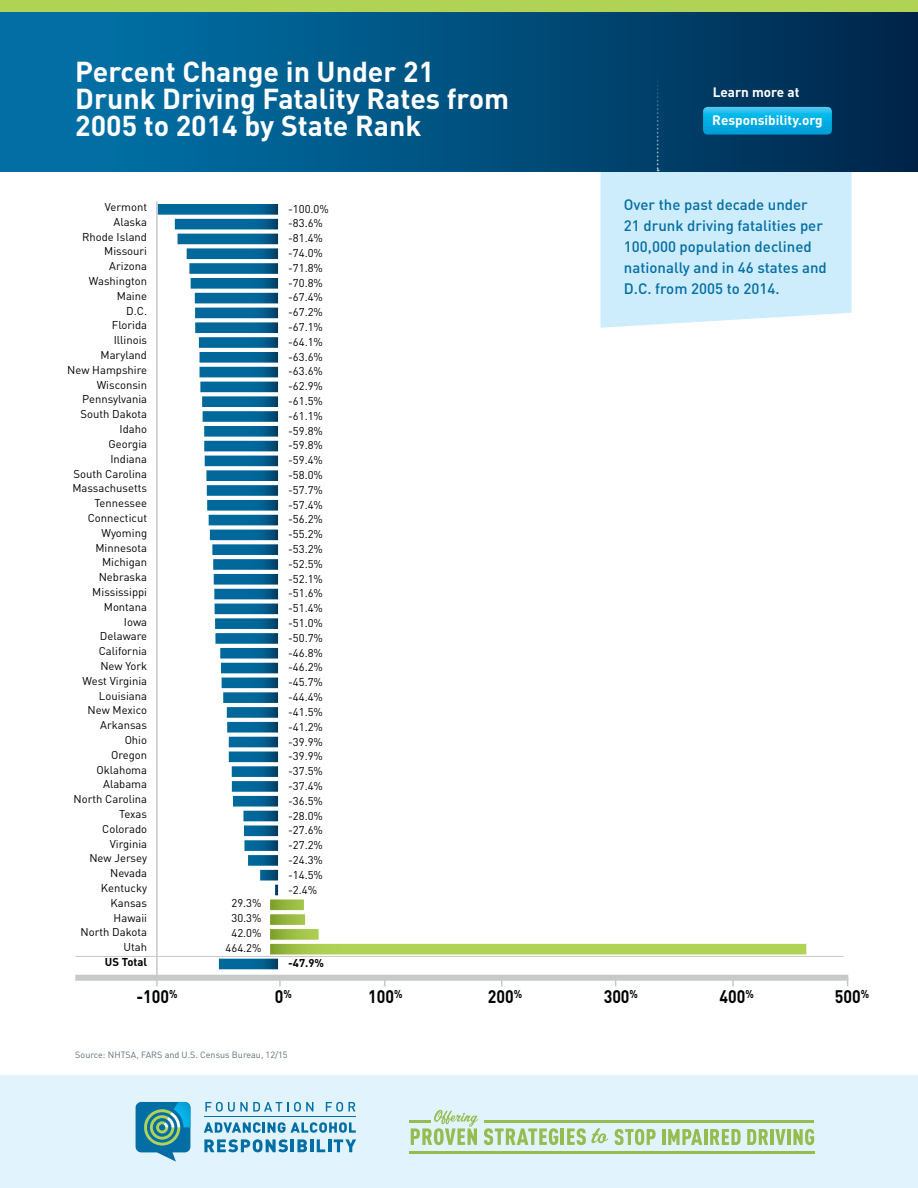
<style>
.page{position:relative;width:918px;height:1188px;background:#fff}
.page>*{position:absolute;margin:0;border:0;box-sizing:border-box;transform-origin:0 0}
.t1{font:700 28.5px/27px "DIN";color:#fff}
.t2{font:700 18px "DIN";color:#000;scale:.88 1}
.t3{font:500 15px/21px "DIN";color:#036ea3}
.t4{font:700 13.5px "DIN";color:#fff}
.t5{font:11.25px/14.9px "DIN";color:#000;text-align:right}
.t6{font:700 11.25px "DIN";color:#000}
.t7{font:9px "DIN";color:#5f6f79}
</style>
<div class="page">
<svg style="left:278px;top:899px;width:528px;height:56px"></svg>
<svg style="left:158px;top:204px;width:120px;height:765px"></svg>
<div style="left:0;top:0;width:918px;height:171px;background:linear-gradient(to right,#0177ae,#00284d)"></div>
<div style="left:0;top:0;width:918px;height:12px;background:#b0d355"></div>
<div style="left:0;top:1076px;width:918px;height:112px;background:#e1f4fd"></div>
<svg style="left:136px;top:1102px;width:54px;height:60px;background:#4499ac"></svg>
<hr style="left:205px;top:1117px;width:151px;height:1px;background:#036ea3">
<svg style="left:205px;top:1102px;width:108px;height:10px"></svg>
<svg style="left:326px;top:1102px;width:29px;height:10px"></svg>
<svg style="left:204px;top:1122px;width:152px;height:11px"></svg>
<svg style="left:204px;top:1139px;width:152px;height:13px"></svg>
<svg style="left:484px;top:1128px;width:74px;height:17px"></svg>
<hr style="left:561px;top:1128px;width:3px;height:17px;background:#95bc4f">
<svg style="left:615px;top:1129px;width:41px;height:16px"></svg>
<hr style="left:662px;top:1129px;width:3px;height:16px;background:#95bc4f">
<svg style="left:668px;top:1129px;width:34px;height:16px"></svg>
<hr style="left:704px;top:1129px;width:3px;height:16px;background:#95bc4f">
<svg style="left:710px;top:1129px;width:31px;height:16px"></svg>
<svg style="left:747px;top:1129px;width:21px;height:16px"></svg>
<hr style="left:770px;top:1129px;width:4px;height:16px;background:#95bc4f">
<svg style="left:775px;top:1129px;width:11px;height:16px"></svg>
<hr style="left:787px;top:1129px;width:4px;height:16px;background:#95bc4f">
<svg style="left:793px;top:1129px;width:21px;height:16px"></svg>
<svg style="left:567px;top:1128px;width:41px;height:17px"></svg>
<svg style="left:411px;top:1110px;width:67px;height:35px"></svg>
<hr style="left:409px;top:1151px;width:405px;height:3px;background:#95bc4f">
<hr style="left:485px;top:1120px;width:329px;height:3px;background:#95bc4f">
<hr style="left:409px;top:1120px;width:21px;height:3px;background:#95bc4f">
<svg style="left:600px;top:22px;width:252px;height:306px;background:#6a9ab6"></svg>
<div style="left:75px;top:975px;width:773px;height:6px;background:#c7c8ca"></div>
<hr style="left:156px;top:202px;width:2px;height:784px;background:#c7c8ca">
<hr style="left:75px;top:956px;width:769px;height:1px;background:#c7c8ca">
<h1 class="t1" style="left:75px;top:57px;width:435px">Percent Change in Under 21<br>Drunk Driving Fatality Rates from<br>2005 to 2014 by State Rank</h1>
<p class="t4" style="left:713px;top:83px;width:88px">Learn more at</p>
<p class="t4" style="left:712px;top:111px;width:112px">Responsibility.org</p>
<h3 class="t3" style="left:624px;top:193px;width:204px">Over the past decade under<br>21 drunk driving fatalities per<br>100,000 population declined nationally and in 46 states and<br>D.C. from 2005 to 2014.</h3>
<p class="t5" style="left:67px;top:199px;width:81px">Vermont<br>Alaska<br>Rhode Island<br>Missouri<br>Arizona<br>Washington<br>Maine<br>D.C.<br>Florida<br>Illinois<br>Maryland<br>New Hampshire<br>Wisconsin<br>Pennsylvania<br>South Dakota<br>Idaho<br>Georgia<br>Indiana<br>South Carolina<br>Massachusetts<br>Tennessee<br>Connecticut<br>Wyoming<br>Minnesota<br>Michigan<br>Nebraska<br>Mississippi<br>Montana<br>Iowa<br>Delaware<br>California<br>New York<br>West Virginia<br>Louisiana<br>New Mexico<br>Arkansas<br>Ohio<br>Oregon<br>Oklahoma<br>Alabama<br>North Carolina<br>Texas<br>Colorado<br>Virginia<br>New Jersey<br>Nevada<br>Kentucky<br>Kansas<br>Hawaii<br>North Dakota<br>Utah</p>
<p class="t6" style="left:105px;top:955px;width:44px">US Total</p>
<h2 class="t2" style="left:136px;top:984px;width:48px">-100<sup>%</sup></h2>
<h2 class="t2" style="left:275px;top:984px;width:21px">0<sup>%</sup></h2>
<h2 class="t2" style="left:368px;top:984px;width:41px">100<sup>%</sup></h2>
<h2 class="t2" style="left:488px;top:984px;width:41px">200<sup>%</sup></h2>
<h2 class="t2" style="left:604px;top:984px;width:41px">300<sup>%</sup></h2>
<h2 class="t2" style="left:720px;top:984px;width:41px">400<sup>%</sup></h2>
<h2 class="t2" style="left:835px;top:984px;width:41px">500<sup>%</sup></h2>
<p class="t5" style="left:288px;top:201px;width:42px;text-align:left">-100.0% -83.6% -81.4% -74.0% -71.8% -70.8% -67.4% -67.2% -67.1% -64.1% -63.6% -63.6% -62.9% -61.5% -61.1% -59.8% -59.8% -59.4% -58.0% -57.7% -57.4% -56.2% -55.2% -53.2% -52.5% -52.1% -51.6% -51.4% -51.0% -50.7% -46.8% -46.2% -45.7% -44.4% -41.5% -41.2% -39.9% -39.9% -37.5% -37.4% -36.5% -28.0% -27.6% -27.2% -24.3% -14.5% -2.4%</p>
<p class="t5" style="left:226px;top:895px;width:37px;text-align:center">29.3%<br>30.3%<br>42.0%<br>464.2%</p>
<p class="t6" style="left:288px;top:955px;width:37px">-47.9%</p>
<p class="t7" style="left:75px;top:1049px;width:214px">Source: NHTSA, FARS and U.S. Census Bureau, 12/15</p>
</div>
